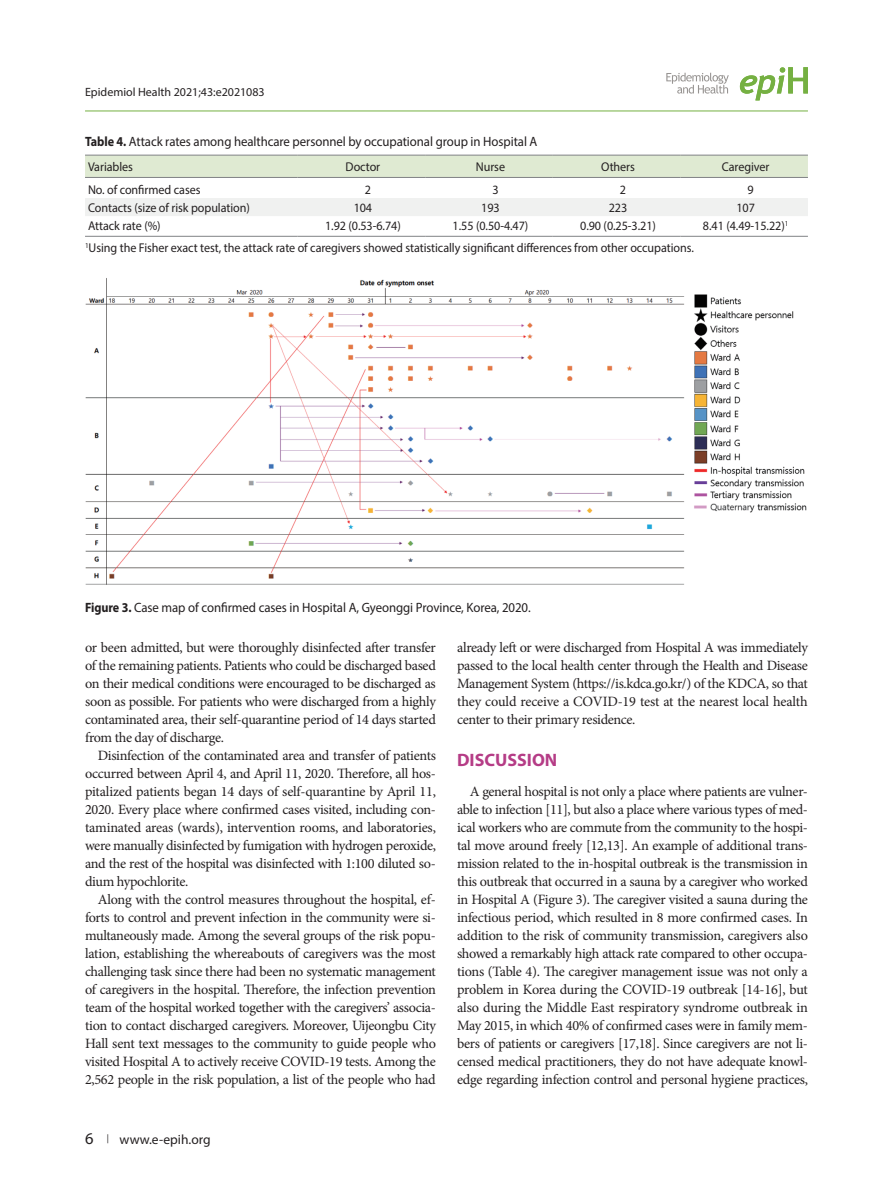
<style>
.page{position:relative;width:893px;height:1191px;background:#fff}
.page>*{position:absolute;margin:0;border:0;box-sizing:border-box;transform-origin:0 0}
.대제목{font:700 18px "Myriad Pro";color:#b53c86}
.t1{font:16.5px "Myriad Pro";color:#231f20}
.본문{font:14.25px/18px "Minion Pro";letter-spacing:-.025em;color:#231f20;text-align:justify}
.표_그림_제목{font:13.5px "Myriad Pro";letter-spacing:-.005em;color:#231f20;scale:.95 1}
.표_그림_제목-2{font:13.5px "Myriad Pro";letter-spacing:-.005em;color:#231f20}
.표본문{font:12.75px "Myriad Pro";letter-spacing:-.005em;color:#231f20;scale:.95 1}
.t2{font:12px "Myriad Pro";color:#231f20}
.t3{font:9px "Myriad Pro";color:#231f20}
.s1{font-weight:700}
</style>
<div class="page">
<svg style="left:666px;top:73px;width:63px;height:21px"></svg>
<hr style="left:85px;top:111px;width:723px;height:1px;background:#75b042">
<svg style="left:740px;top:67px;width:68px;height:33px"></svg>
<div style="left:85px;top:156px;width:723px;height:21px;background:#dfead2"></div>
<div style="left:85px;top:198px;width:723px;height:18px;background:#f0f1f0"></div>
<hr style="left:85px;top:155px;width:213px;height:1px;background:#808285">
<hr style="left:298px;top:155px;width:127px;height:1px;background:#808285">
<hr style="left:425px;top:155px;width:128px;height:1px;background:#808285">
<hr style="left:553px;top:155px;width:127px;height:1px;background:#808285">
<hr style="left:680px;top:155px;width:128px;height:1px;background:#808285">
<hr style="left:85px;top:177px;width:213px;height:1px;background:#808285">
<hr style="left:298px;top:177px;width:127px;height:1px;background:#808285">
<hr style="left:425px;top:177px;width:128px;height:1px;background:#808285">
<hr style="left:553px;top:177px;width:127px;height:1px;background:#808285">
<hr style="left:680px;top:177px;width:128px;height:1px;background:#808285">
<hr style="left:85px;top:236px;width:213px;height:1px;background:#808285">
<hr style="left:298px;top:236px;width:127px;height:1px;background:#808285">
<hr style="left:425px;top:236px;width:128px;height:1px;background:#808285">
<hr style="left:553px;top:236px;width:127px;height:1px;background:#808285">
<hr style="left:680px;top:236px;width:128px;height:1px;background:#808285">
<img style="left:85px;top:278px;width:722px;height:307px">
<p class="t2" style="left:85px;top:84px;width:181px">Epidemiol Health 2021;43:e2021083</p>
<p class="표_그림_제목" style="left:85px;top:133px;width:478px"><span class="s1">Table 4.</span> Attack rates among healthcare personnel by occupational group in Hospital A</p>
<p class="표본문" style="left:88px;top:159px;width:49px">Variables</p>
<p class="표본문" style="left:346px;top:159px;width:38px">Doctor</p>
<p class="표본문" style="left:476px;top:159px;width:32px">Nurse</p>
<p class="표본문" style="left:601px;top:159px;width:37px">Others</p>
<p class="표본문" style="left:722px;top:159px;width:51px">Caregiver</p>
<p class="표본문" style="left:88px;top:182px;width:120px">No. of confirmed cases</p>
<p class="표본문" style="left:365px;top:182px;width:8px">2</p>
<p class="표본문" style="left:492px;top:182px;width:8px">3</p>
<p class="표본문" style="left:620px;top:182px;width:8px">2</p>
<p class="표본문" style="left:747px;top:182px;width:8px">9</p>
<p class="표본문" style="left:88px;top:200px;width:172px">Contacts (size of risk population)</p>
<p class="표본문" style="left:354px;top:200px;width:21px">104</p>
<p class="표본문" style="left:481px;top:200px;width:21px">193</p>
<p class="표본문" style="left:609px;top:200px;width:21px">223</p>
<p class="표본문" style="left:736px;top:200px;width:21px">107</p>
<p class="표본문" style="left:88px;top:218px;width:78px">Attack rate (%)</p>
<p class="표본문" style="left:325px;top:218px;width:81px">1.92 (0.53-6.74)</p>
<p class="표본문" style="left:453px;top:218px;width:81px">1.55 (0.50-4.47)</p>
<p class="표본문" style="left:580px;top:218px;width:81px">0.90 (0.25-3.21)</p>
<p class="표본문" style="left:703px;top:218px;width:91px">8.41 (4.49-15.22)<sup>1</sup></p>
<p class="표본문" style="left:85px;top:240px;width:642px"><sup>1</sup>Using the Fisher exact test, the attack rate of caregivers showed statistically significant differences from other occupations.</p>
<p class="표_그림_제목" style="left:85px;top:599px;width:471px"><span class="s1">Figure 3.</span> Case map of confirmed cases in Hospital A, Gyeonggi Province, Korea, 2020.</p>
<p class="본문" style="left:85px;top:638px;width:352px">or been admitted, but were thoroughly disinfected after transfer of the remaining patients. Patients who could be discharged based on their medical conditions were encouraged to be discharged as soon as possible. For patients who were discharged from a highly contaminated area, their self-quarantine period of 14 days started from the day of discharge.</p>
<p class="본문" style="left:85px;top:746px;width:352px;text-indent:13px">Disinfection of the contaminated area and transfer of patients occurred between April 4, and April 11, 2020. Therefore, all hos&shy;pitalized patients began 14 days of self-quarantine by April 11, 2020. Every place where confirmed cases visited, including con&shy;taminated areas (wards), intervention rooms, and laboratories, were manually disinfected by fumigation with hydrogen peroxide, and the rest of the hospital was disinfected with 1:100 diluted so&shy;dium hypochlorite.</p>
<p class="본문" style="left:85px;top:890px;width:352px;text-indent:13px">Along with the control measures throughout the hospital, ef&shy;forts to control and prevent infection in the community were si&shy;multaneously made. Among the several groups of the risk popu&shy;lation, establishing the whereabouts of caregivers was the most challenging task since there had been no systematic management of caregivers in the hospital. Therefore, the infection prevention team of the hospital worked together with the caregivers’ associa&shy;tion to contact discharged caregivers. Moreover, Uijeongbu City Hall sent text messages to the community to guide people who visited Hospital A to actively receive COVID-19 tests. Among the 2,562 people in the risk population, a list of the people who had</p>
<p class="t1" style="left:85px;top:1128px;width:10px">6</p>
<p class="표_그림_제목-2" style="left:120px;top:1130px;width:93px">www.e-epih.org</p>
<p class="t3" style="left:107px;top:1132px;width:4px">|</p>
<p class="본문" style="left:457px;top:638px;width:352px">already left or were discharged from Hospital A was immediately passed to the local health center through the Health and Disease Management System (https://is.kdca.go.kr/) of the KDCA, so that they could receive a COVID-19 test at the nearest local health center to their primary residence.</p>
<p class="대제목" style="left:457px;top:748px;width:102px">DISCUSSION</p>
<p class="본문" style="left:457px;top:782px;width:352px;text-indent:13px">A general hospital is not only a place where patients are vulner&shy;able to infection [11], but also a place where various types of med&shy;ical workers who are commute from the community to the hospi&shy;tal move around freely [12,13]. An example of additional trans&shy;mission related to the in-hospital outbreak is the transmission in this outbreak that occurred in a sauna by a caregiver who worked in Hospital A (Figure 3). The caregiver visited a sauna during the infectious period, which resulted in 8 more confirmed cases. In addition to the risk of community transmission, caregivers also showed a remarkably high attack rate compared to other occupa&shy;tions (Table 4). The caregiver management issue was not only a problem in Korea during the COVID-19 outbreak [14-16], but also during the Middle East respiratory syndrome outbreak in May 2015, in which 40% of confirmed cases were in family mem&shy;bers of patients or caregivers [17,18]. Since caregivers are not li&shy;censed medical practitioners, they do not have adequate knowl&shy;edge regarding infection control and personal hygiene practices,</p>
</div>
